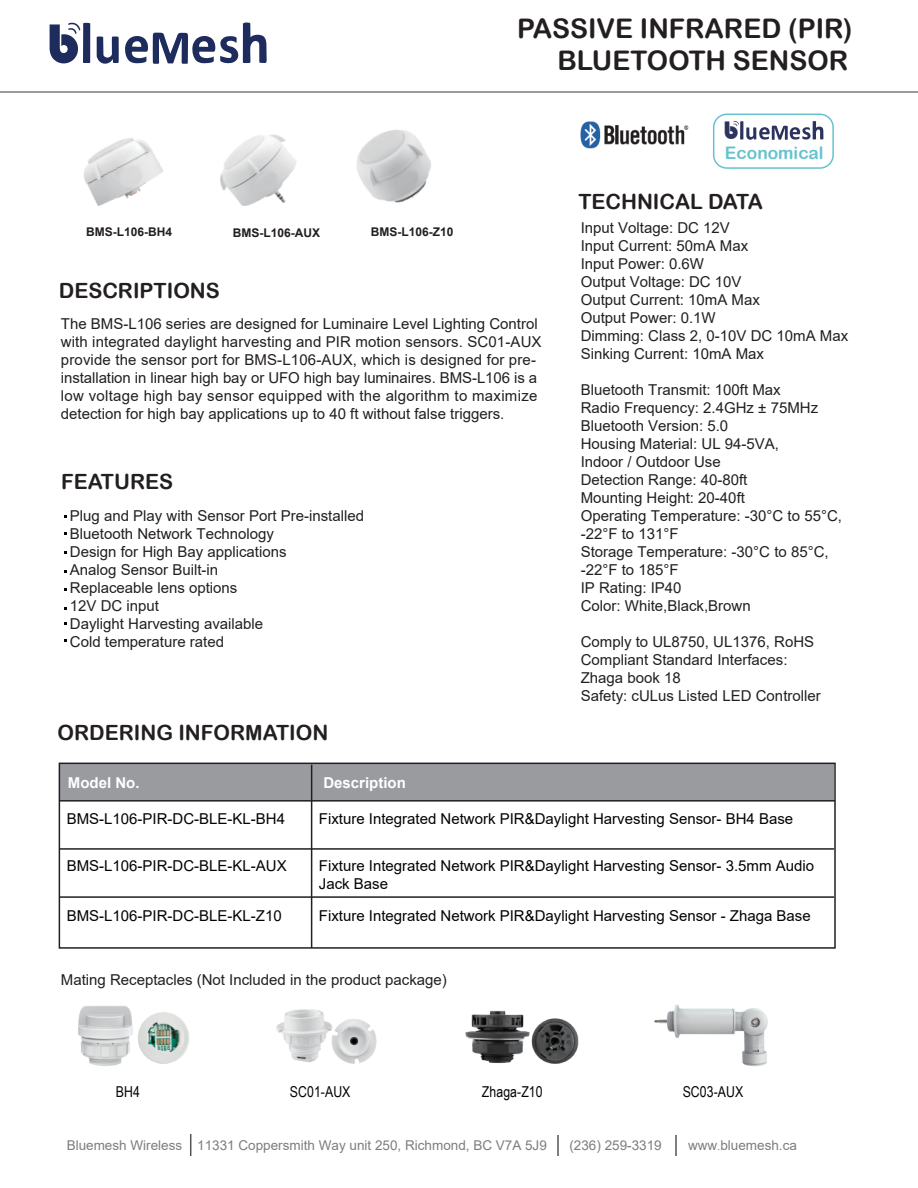
<style>
.page{position:relative;width:918px;height:1188px;background:#fff}
.page>*{position:absolute;margin:0;border:0;box-sizing:border-box;transform-origin:0 0}
.t1{font:57.6px "Bauhaus 93";color:#1e2c5d}
.t2{font:27px/32.4px "Arial Rounded MT Bold";color:#231f20;text-align:right}
.t3{font:26.1px "Bauhaus 93";color:#2c335e}
.t4{font:21px "Arial Rounded MT Bold";color:#231f20}
.t5{font:17.4px "Arial Rounded MT Bold";color:#65c3cf}
.t6{font:15px/18px "Arial";color:#231f20}
.t7{font:15px/18px "Arial";color:#030303}
.t8{font:15px "Arial Narrow";letter-spacing:.005em;color:#030303}
.t9{font:700 15px "Arial";color:#fff}
.t10{font:13.5px "Arial";color:#7e7c80}
.t11{font:700 12px "Arial";color:#231f20}
.s1{font-family:"Adobe Song Std";font-weight:300}
</style>
<div class="page">
<div style="left:61px;top:764px;width:773px;height:37px;background:#999b9e"></div>
<img style="left:581px;top:121px;width:107px;height:28px">
<div style="left:59px;top:763px;width:777px;height:186px;border:2px solid #231f20"></div>
<hr style="left:311px;top:765px;width:1px;height:183px;background:#231f20">
<svg style="left:68px;top:22px;width:22px;height:41px"></svg>
<svg style="left:97px;top:37px;width:22px;height:27px"></svg>
<svg style="left:125px;top:22px;width:142px;height:42px"></svg>
<hr style="left:0;top:91px;width:918px;height:2px;background:#797a7e">
<svg style="left:190px;top:1134px;width:1px;height:22px"></svg>
<hr style="left:557px;top:1135px;width:2px;height:21px;background:#545456">
<hr style="left:675px;top:1135px;width:2px;height:21px;background:#545456">
<img style="left:356px;top:129px;width:75px;height:74px">
<img style="left:221px;top:134px;width:76px;height:71px">
<img style="left:84px;top:138px;width:79px;height:68px">
<img style="left:78px;top:1005px;width:55px;height:61px">
<img style="left:138px;top:1012px;width:51px;height:52px">
<img style="left:276px;top:1009px;width:55px;height:53px">
<img style="left:331px;top:1019px;width:46px;height:44px">
<img style="left:465px;top:1010px;width:65px;height:53px">
<img style="left:531px;top:1018px;width:48px;height:46px">
<img style="left:654px;top:1004px;width:114px;height:62px">
<hr style="left:59px;top:800px;width:776px;height:2px;background:#231f20">
<hr style="left:59px;top:848px;width:775px;height:2px;background:#231f20">
<hr style="left:59px;top:896px;width:775px;height:2px;background:#231f20">
<div style="left:713px;top:114px;width:121px;height:55px;border:2px solid #65c3cf;border-radius:13px"></div>
<svg style="left:733px;top:121px;width:90px;height:19px"></svg>
<h1 class="t1" style="left:47px;top:11px;width:34px">b</h1>
<h2 class="t2" style="left:517px;top:12px;width:337px">PASSIVE INFRARED (PIR)<br>BLUETOOTH SENSOR</h2>
<h3 class="t3" style="left:724px;top:116px;width:16px">b</h3>
<p class="t5" style="left:725px;top:143px;width:100px">Economical</p>
<p class="t11" style="left:86px;top:223px;width:88px">BMS-L106-BH4</p>
<p class="t11" style="left:233px;top:224px;width:89px">BMS-L106-AUX</p>
<p class="t11" style="left:371px;top:223px;width:84px">BMS-L106-Z10</p>
<h3 class="t4" style="left:59px;top:279px;width:163px">DESCRIPTIONS</h3>
<p class="t6" style="left:61px;top:315px;width:482px">The BMS-L106 series are designed for Luminaire Level Lighting Control with integrated daylight harvesting and PIR motion sensors. SC01-AUX provide the sensor port for BMS-L106-AUX, which is designed for pre&shy;installation in linear high bay or UFO high bay luminaires. BMS-L106 is a low voltage high bay sensor equipped with the algorithm to maximize detection for high bay applications up to 40 ft without false triggers.</p>
<h3 class="t4" style="left:61px;top:469px;width:114px">FEATURES</h3>
<p class="t6" style="left:70px;top:506px;width:296px">Plug and Play with Sensor Port Pre-installed<br>Bluetooth Network Technology<br>Design for High Bay applications<br>Analog Sensor Built-in<br>Replaceable lens options<br>12V DC input<br>Daylight Harvesting available<br>Cold temperature rated</p>
<h3 class="t4" style="left:58px;top:720px;width:272px">ORDERING INFORMATION</h3>
<p class="t9" style="left:68px;top:772px;width:73px">Model No.</p>
<p class="t9" style="left:323px;top:772px;width:84px">Description</p>
<h3 class="t4" style="left:578px;top:189px;width:186px">TECHNICAL DATA</h3>
<p class="t6" style="left:581px;top:219px;width:269px">Input Voltage: DC 12V<br>Input Current: 50mA Max<br>Input Power: 0.6W<br>Output Voltage: DC 10V<br>Output Current: 10mA Max<br>Output Power: 0.1W<br>Dimming: Class 2, 0-10V DC 10mA Max<br>Sinking Current: 10mA Max</p>
<p class="t6" style="left:581px;top:381px;width:263px">Bluetooth Transmit: 100ft Max<br>Radio Frequency: 2.4GHz ± 75MHz<br>Bluetooth Version: 5.0<br>Housing Material: UL 94-5VA,<br>Indoor / Outdoor Use<br>Detection Range: 40-80ft<br>Mounting Height: 20-40ft<br>Operating Temperature: -30°C to 55°C, -22°F to 131°F<br>Storage Temperature: -30°C to 85°C, -22°F to 185°F<br>IP Rating: IP40<br>Color: White,Black,Brown</p>
<p class="t6" style="left:581px;top:633px;width:242px">Comply to UL8750, UL1376, RoHS<br>Compliant Standard Interfaces:<br>Zhaga book 18<br>Safety: cULus Listed LED Controller</p>
<p class="t7" style="left:67px;top:810px;width:220px">BMS-L106-PIR-DC-BLE-KL-BH4</p>
<p class="t7" style="left:67px;top:857px;width:222px">BMS-L106-PIR-DC-BLE-KL-AUX</p>
<p class="t7" style="left:67px;top:906px;width:217px">BMS-L106-PIR-DC-BLE-KL-Z10</p>
<p class="t7" style="left:319px;top:810px;width:476px">Fixture Integrated Network PIR&amp;Daylight Harvesting Sensor- BH4 Base</p>
<p class="t7" style="left:319px;top:857px;width:497px">Fixture Integrated Network PIR&amp;Daylight Harvesting Sensor- 3.5mm Audio<br>Jack Base</p>
<p class="t7" style="left:319px;top:906px;width:493px">Fixture Integrated Network PIR&amp;Daylight Harvesting Sensor - Zhaga Base</p>
<p class="t6" style="left:61px;top:971px;width:388px">Mating Receptacles (Not Included in the product package)</p>
<p class="t8" style="left:116px;top:1081px;width:26px">BH4</p>
<p class="t8" style="left:290px;top:1081px;width:62px">SC01-AUX</p>
<p class="t8" style="left:482px;top:1081px;width:62px">Zhaga-Z10</p>
<p class="t8" style="left:683px;top:1081px;width:62px">SC03-AUX</p>
<p class="t10" style="left:67px;top:1136px;width:482px">Bluemesh Wireless 11331 Coppersmith Way unit 250, Richmond, BC V7A 5J9</p>
<p class="t10" style="left:569px;top:1136px;width:94px">(236) 259-3319</p>
<p class="t10" style="left:688px;top:1136px;width:110px">www<span class="s1">.</span>bluemesh.ca</p>
</div>
